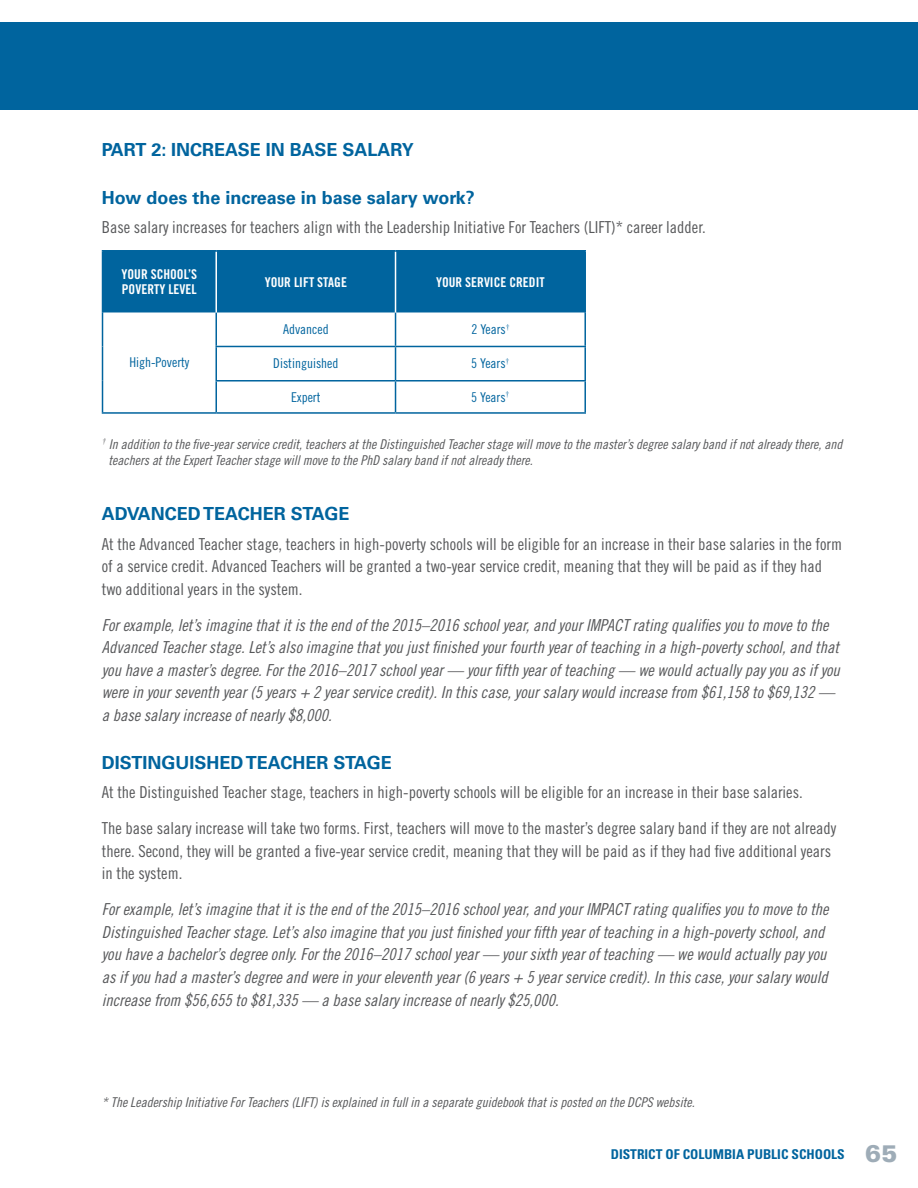
<style>
.page{position:relative;width:918px;height:1188px;background:#fff}
.page>*{position:absolute;margin:0;border:0;box-sizing:border-box;transform-origin:0 0}
.Subhead_1{font:700 18px "Univers LT Std";color:#00649e}
.Body_Text{font:700 18px "Univers LT Std";color:#00649e}
.Impact_example{font:16.5px/22.5px "Trade Gothic LT Std Cn 18 Obl";color:#57585a}
.Body_Text-2{font:16.5px/22.5px "Trade Gothic LT Std Cn 18";color:#57585a}
.Rubric_note{font:13.5px/16.5px "Trade Gothic LT Std Cn 18 Obl";color:#57585a}
.t1{font:13.5px "Trade Gothic LT Std Cn 18";color:#00649e}
.t2{font:13.5px/15px "Trade Gothic LT Std Bd Cn 20";color:#fff}
.t3{font:700 condensed 13.5px "Univers LT Std";color:#00649e}
.s1{font-weight:900;font-stretch:normal;font-size:24px;color:#9eacb7}
</style>
<div class="page">
<div style="left:0;top:23px;width:918px;height:87px;background:#00649e"></div>
<div style="left:103px;top:252px;width:481px;height:61px;background:#00649e"></div>
<svg style="left:103px;top:313px;width:481px;height:99px"></svg>
<hr style="left:215px;top:252px;width:2px;height:61px;background:#fff">
<hr style="left:395px;top:252px;width:1px;height:61px;background:#fff">
<hr style="left:102px;top:250px;width:114px;height:2px;background:#00649e">
<hr style="left:216px;top:250px;width:180px;height:2px;background:#00649e">
<hr style="left:396px;top:250px;width:190px;height:2px;background:#00649e">
<hr style="left:102px;top:313px;width:1px;height:33px;background:#00649e">
<hr style="left:102px;top:346px;width:1px;height:35px;background:#00649e">
<hr style="left:102px;top:381px;width:1px;height:31px;background:#00649e">
<hr style="left:584px;top:313px;width:2px;height:33px;background:#00649e">
<hr style="left:584px;top:347px;width:2px;height:33px;background:#00649e">
<hr style="left:584px;top:382px;width:2px;height:30px;background:#00649e">
<hr style="left:102px;top:412px;width:114px;height:2px;background:#00649e">
<hr style="left:216px;top:412px;width:180px;height:2px;background:#00649e">
<hr style="left:396px;top:412px;width:190px;height:2px;background:#00649e">
<hr style="left:215px;top:347px;width:2px;height:33px;background:#00649e">
<hr style="left:395px;top:347px;width:1px;height:33px;background:#00649e">
<hr style="left:215px;top:382px;width:2px;height:30px;background:#00649e">
<hr style="left:395px;top:382px;width:1px;height:30px;background:#00649e">
<hr style="left:215px;top:313px;width:2px;height:33px;background:#00649e">
<hr style="left:395px;top:313px;width:1px;height:33px;background:#00649e">
<hr style="left:215px;top:346px;width:181px;height:1px;background:#00649e">
<hr style="left:215px;top:380px;width:181px;height:2px;background:#00649e">
<hr style="left:396px;top:346px;width:190px;height:1px;background:#00649e">
<hr style="left:396px;top:380px;width:190px;height:2px;background:#00649e">
<hr style="left:102px;top:252px;width:1px;height:61px;background:#00649e">
<hr style="left:584px;top:252px;width:2px;height:61px;background:#00649e">
<p class="Body_Text" style="left:102px;top:139px;width:314px">PART 2: INCREASE IN BASE SALARY</p>
<p class="Subhead_1" style="left:102px;top:187px;width:375px">How does the increase in base salary work?</p>
<p class="Body_Text-2" style="left:102px;top:216px;width:605px">Base salary increases for teachers align with the Leadership Initiative For Teachers (LIFT)* career ladder.</p>
<p class="t2" style="left:122px;top:267px;width:77px">YOUR SCHOOL’S<br>POVERTY LEVEL</p>
<p class="t2" style="left:265px;top:275px;width:84px">YOUR LIFT STAGE</p>
<p class="t2" style="left:436px;top:275px;width:110px">YOUR SERVICE CREDIT</p>
<p class="t1" style="left:283px;top:322px;width:47px">Advanced</p>
<p class="t1" style="left:471px;top:322px;width:40px">2 Years<sup>†</sup></p>
<p class="t1" style="left:129px;top:354px;width:61px">High-Poverty</p>
<p class="t1" style="left:273px;top:356px;width:67px">Distinguished</p>
<p class="t1" style="left:471px;top:356px;width:40px">5 Years<sup>†</sup></p>
<p class="t1" style="left:291px;top:389px;width:31px">Expert</p>
<p class="t1" style="left:471px;top:389px;width:40px">5 Years<sup>†</sup></p>
<p class="Rubric_note" style="left:109px;top:436px;width:735px;text-indent:-7px"><sup>†</sup> In addition to the five-year service credit, teachers at the Distinguished Teacher stage will move to the master’s degree salary band if not already there, and teachers at the Expert Teacher stage will move to the PhD salary band if not already there.</p>
<p class="Subhead_1" style="left:102px;top:503px;width:249px">ADVANCED TEACHER STAGE</p>
<p class="Body_Text-2" style="left:102px;top:532px;width:742px">At the Advanced Teacher stage, teachers in high-poverty schools will be eligible for an increase in their base salaries in the form of a service credit. Advanced Teachers will be granted a two-year service credit, meaning that they will be paid as if they had two additional years in the system.</p>
<p class="Impact_example" style="left:102px;top:614px;width:740px">For example, let’s imagine that it is the end of the 2015–2016 school year, and your IMPACT rating qualifies you to move to the Advanced Teacher stage. Let’s also imagine that you just finished your fourth year of teaching in a high-poverty school, and that you have a master’s degree. For the 2016–2017 school year — your fifth year of teaching — we would actually pay you as if you were in your seventh year (5 years + 2 year service credit). In this case, your salary would increase from $61,158 to $69,132 — a base salary increase of nearly $8,000.</p>
<p class="Subhead_1" style="left:102px;top:752px;width:292px">DISTINGUISHED TEACHER STAGE</p>
<p class="Body_Text-2" style="left:102px;top:781px;width:702px">At the Distinguished Teacher stage, teachers in high-poverty schools will be eligible for an increase in their base salaries.</p>
<p class="Body_Text-2" style="left:102px;top:817px;width:736px">The base salary increase will take two forms. First, teachers will move to the master’s degree salary band if they are not already there. Second, they will be granted a five-year service credit, meaning that they will be paid as if they had five additional years in the system.</p>
<p class="Impact_example" style="left:102px;top:899px;width:728px">For example, let’s imagine that it is the end of the 2015–2016 school year, and your IMPACT rating qualifies you to move to the Distinguished Teacher stage. Let’s also imagine that you just finished your fifth year of teaching in a high-poverty school, and you have a bachelor’s degree only. For the 2016–2017 school year — your sixth year of teaching — we would actually pay you as if you had a master’s degree and were in your eleventh year (6 years + 5 year service credit). In this case, your salary would increase from $56,655 to $81,335 — a base salary increase of nearly $25,000.</p>
<p class="Rubric_note" style="left:102px;top:1094px;width:595px">* The Leadership Initiative For Teachers (LIFT) is explained in full in a separate guidebook that is posted on the DCPS website.</p>
<p class="t3" style="left:611px;top:1145px;width:288px">DISTRICT OF COLUMBIA PUBLIC SCHOOLS <span class="s1">65</span></p>
</div>
